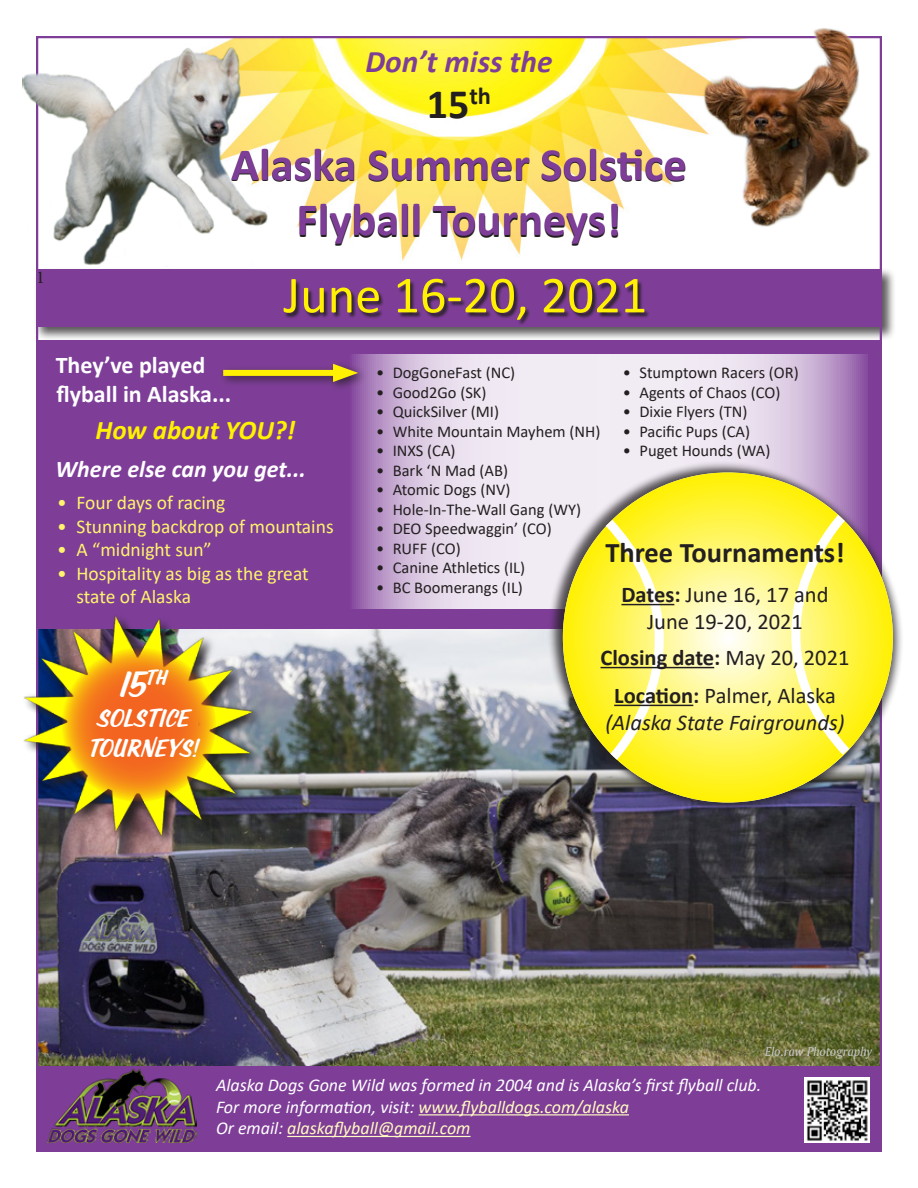
<style>
.page{position:relative;width:918px;height:1188px;background:#fff}
.page>*{position:absolute;margin:0;border:0;box-sizing:border-box;transform-origin:0 0}
.t1{font:52.5px "Calibri";color:#fff101}
.t2{font:700 46.5px/55.8px "Calibri";color:#231f20;text-align:center}
.t3{font:700 42px "Calibri";color:#231f20}
.t4{font:italic 39px "KTF Roadstar";color:#fff}
.t5{font:italic 700 31.5px "Calibri";color:#7e3e98}
.t6{font:700 28.5px "Calibri";color:#231f20}
.t7{font:italic 27px "KTF Roadstar";color:#fff}
.t8{font:italic 700 27px "Calibri";color:#fff101}
.t9{font:700 24px/28.8px "Calibri";color:#fff}
.t10{font:italic 700 24px "Calibri";color:#fff}
.t11{font:italic 22.5px/27px "Calibri";color:#231f20;text-align:center}
.t12{font:22.5px "Calibri";color:#231f20}
.t13{font:700 22.5px "Calibri";color:#231f20}
.t14{font:19.5px/23.4px "Calibri";color:#fff46d}
.t15{font:italic 18px "Calibri";color:#fffac1}
.t16{font:italic 18px "Calibri";color:#fff}
.t17{font:18px "Minion Pro";color:#231f20}
.t18{font:16.5px "Calibri";color:#231f20}
.t19{font:13.5px "Amerigo BT Italic A";color:#c9cacc}
.s1{font-weight:700}
.s2{font-weight:400}
.s3{font-weight:700;font-style:normal}
.s4{font-style:normal}
.s5{color:#fff}
</style>
<div class="page">
<img style="left:223px;top:39px;width:463px;height:224px">
<div style="left:34px;top:267px;width:862px;height:74px;background:#231f20;opacity:.75"></div>
<div style="left:36px;top:270px;width:846px;height:57px;background:#7e3e98"></div>
<div style="left:36px;top:341px;width:846px;height:811px;background:#7e3e98"></div>
<hr style="left:419px;top:1114px;width:210px;height:1px;background:#fffac1">
<hr style="left:287px;top:1136px;width:184px;height:1px;background:#fffac1">
<img style="left:805px;top:1077px;width:65px;height:65px">
<div style="left:284px;top:279px;width:366px;height:46px;background:#231f20;opacity:.88"></div>
<img style="left:39px;top:629px;width:840px;height:436px">
<svg style="left:352px;top:354px;width:516px;height:254px;background:#ddcde4"></svg>
<img style="left:22px;top:43px;width:248px;height:224px">
<div style="left:547px;top:460px;width:347px;height:347px;background:#231f20;opacity:.75"></div>
<div style="left:558px;top:467px;width:346px;height:346px;background:#231f20;opacity:.75"></div>
<svg style="left:563px;top:472px;width:330px;height:330px;background:#fef22e"></svg>
<svg style="left:736px;top:509px;width:123px;height:256px;background:#fcf371"></svg>
<svg style="left:596px;top:510px;width:123px;height:256px;background:#faf26d"></svg>
<hr style="left:621px;top:604px;width:53px;height:1px;background:#231f20">
<hr style="left:601px;top:667px;width:113px;height:1px;background:#231f20">
<hr style="left:614px;top:705px;width:79px;height:1px;background:#231f20">
<img style="left:48px;top:1065px;width:149px;height:78px">
<div style="left:219px;top:360px;width:149px;height:33px;background:#231f20;opacity:.75"></div>
<div style="left:223px;top:370px;width:120px;height:6px;background:#fff101"></div>
<svg style="left:333px;top:364px;width:25px;height:18px"></svg>
<div style="left:24px;top:616px;width:242px;height:232px;background:#231f20;opacity:.75"></div>
<img style="left:23px;top:615px;width:238px;height:224px">
<svg style="left:63px;top:649px;width:151px;height:151px;background:#f18419"></svg>
<div style="left:61px;top:647px;width:155px;height:155px;border:4px solid #f36421;border-radius:50%"></div>
<img style="left:686px;top:28px;width:190px;height:199px">
<p class="t17" style="left:36px;top:265px;width:10px">1</p>
<p class="t5" style="left:365px;top:39px;width:189px">Don’t miss the</p>
<p class="t3" style="left:427px;top:74px;width:66px">15<sup>th</sup></p>
<p class="t2" style="left:231px;top:137px;width:457px">Alaska Summer Solstice<br>Flyball Tourneys!</p>
<p class="t1" style="left:283px;top:259px;width:365px">June 16-20, 2021</p>
<p class="t9" style="left:56px;top:350px;width:177px">They’ve played flyball in Alaska...</p>
<p class="t8" style="left:95px;top:411px;width:202px">How about YOU?!</p>
<p class="t10" style="left:56px;top:452px;width:252px">Where else can you get...</p>
<p class="t14" style="left:57px;top:491px;width:170px">• Four days of racing</p>
<p class="t14" style="left:57px;top:514px;width:278px">• Stunning backdrop of mountains</p>
<p class="t14" style="left:57px;top:538px;width:156px">• A “midnight sun”</p>
<p class="t14" style="left:76px;top:561px;width:234px;text-indent:-20px">• Hospitality as big as the great state of Alaska</p>
<p class="t4" style="left:117px;top:666px;width:57px">15<sup>TH</sup></p>
<p class="t7" style="left:95px;top:706px;width:102px">SOLSTICE</p>
<p class="t7" style="left:87px;top:736px;width:119px">TOURNEYS!</p>
<p class="t18" style="left:376px;top:361px;width:141px">• DogGoneFast (NC)</p>
<p class="t18" style="left:376px;top:381px;width:112px">• Good2Go (SK)</p>
<p class="t18" style="left:376px;top:400px;width:124px">• QuickSilver (MI)</p>
<p class="t18" style="left:376px;top:420px;width:226px">• White Mountain Mayhem (NH)</p>
<p class="t18" style="left:376px;top:439px;width:81px">• INXS (CA)</p>
<p class="t18" style="left:376px;top:459px;width:133px">• Bark ‘N Mad (AB)</p>
<p class="t18" style="left:376px;top:478px;width:136px">• Atomic Dogs (NV)</p>
<p class="t18" style="left:376px;top:498px;width:206px">• Hole-In-The-Wall Gang (WY)</p>
<p class="t18" style="left:376px;top:517px;width:177px">• DEO Speedwaggin’ (CO)</p>
<p class="t18" style="left:376px;top:537px;width:86px">• RUFF (CO)</p>
<p class="t18" style="left:376px;top:556px;width:150px">• Canine Athletics (IL)</p>
<p class="t18" style="left:376px;top:576px;width:148px">• BC Boomerangs (IL)</p>
<p class="t18" style="left:623px;top:361px;width:177px">• Stumptown Racers (OR)</p>
<p class="t18" style="left:623px;top:381px;width:159px">• Agents of Chaos (CO)</p>
<p class="t18" style="left:623px;top:400px;width:126px">• Dixie Flyers (TN)</p>
<p class="t18" style="left:623px;top:420px;width:129px">• Pacific Pups (CA)</p>
<p class="t18" style="left:623px;top:439px;width:149px">• Puget Hounds (WA)</p>
<p class="t6" style="left:605px;top:533px;width:241px">Three Tournaments!</p>
<p class="t12" style="left:621px;top:579px;width:209px"><span class="s1">Dates:</span> June 16, 17 and</p>
<p class="t12" style="left:647px;top:606px;width:157px">June 19-20, 2021</p>
<p class="t13" style="left:601px;top:642px;width:251px">Closing date: <span class="s2">May 20, 2021</span></p>
<p class="t11" style="left:605px;top:681px;width:241px"><span class="s3">Location:</span> <span class="s4">Palmer, Alaska </span>(Alaska State Fairgrounds)</p>
<p class="t19" style="left:765px;top:1043px;width:109px">Elo.raw Photography</p>
<p class="t16" style="left:216px;top:1073px;width:547px">Alaska Dogs Gone Wild was formed in 2004 and is Alaska’s first flyball club.</p>
<p class="t15" style="left:216px;top:1094px;width:414px"><span class="s5">For more information, visit:</span> www.flyballdogs.com/alaska</p>
<p class="t15" style="left:216px;top:1116px;width:256px"><span class="s5">Or email:</span> alaskaflyball@gmail.com</p>
</div>
